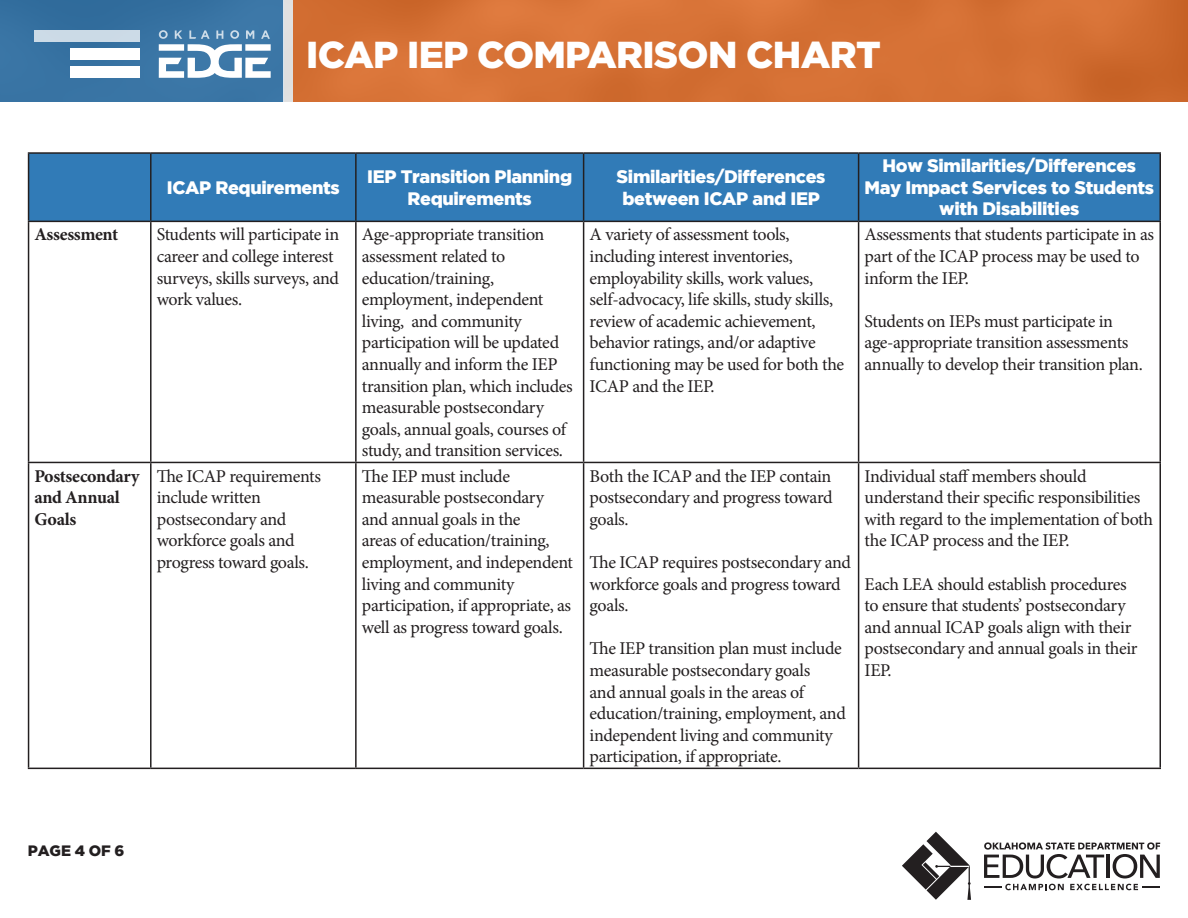
<style>
.page{position:relative;width:1188px;height:918px;background:#fff}
.page>*{position:absolute;margin:0;border:0;box-sizing:border-box;transform-origin:0 0}
.t1{font:900 37.5px "Gotham";letter-spacing:-.02em;color:#fff}
.t2{font:18px/21.6px "Minion Pro";letter-spacing:-.02em;color:#231f20}
.t3{font:900 18px/21.6px "Gotham";letter-spacing:-.02em;color:#fff;text-align:center}
.t4{font:700 18px/21.6px "Minion Pro";letter-spacing:-.02em;color:#231f20}
.t5{font:900 15px "Gotham";letter-spacing:-.005em;color:#231f20}
</style>
<div class="page">
<div style="left:293px;top:0;width:895px;height:102px;background:#d67135"></div>
<div style="left:0;top:0;width:283px;height:102px;background:#3874a4"></div>
<div style="left:283px;top:0;width:10px;height:102px;background:#e0e0e0"></div>
<div style="left:34px;top:30px;width:105px;height:11px;background:#cbdae6"></div>
<div style="left:70px;top:48px;width:69px;height:12px;background:#fff"></div>
<div style="left:70px;top:67px;width:69px;height:11px;background:#fff"></div>
<svg style="left:159px;top:30px;width:112px;height:48px"></svg>
<svg style="left:984px;top:842px;width:176px;height:36px"></svg>
<svg style="left:1070px;top:884px;width:90px;height:6px"></svg>
<svg style="left:984px;top:884px;width:80px;height:6px"></svg>
<svg style="left:902px;top:832px;width:69px;height:68px"></svg>
<div style="left:29px;top:154px;width:1131px;height:67px;background:#317bb7"></div>
<hr style="left:28px;top:152px;width:123px;height:2px;background:#231f20">
<hr style="left:28px;top:154px;width:1px;height:67px;background:#231f20">
<hr style="left:151px;top:152px;width:205px;height:2px;background:#231f20">
<hr style="left:150px;top:154px;width:2px;height:67px;background:#231f20">
<hr style="left:356px;top:152px;width:228px;height:2px;background:#231f20">
<hr style="left:355px;top:154px;width:2px;height:67px;background:#231f20">
<hr style="left:584px;top:152px;width:275px;height:2px;background:#231f20">
<hr style="left:583px;top:154px;width:1px;height:67px;background:#231f20">
<hr style="left:859px;top:152px;width:302px;height:2px;background:#231f20">
<hr style="left:858px;top:154px;width:1px;height:67px;background:#231f20">
<hr style="left:1160px;top:154px;width:1px;height:67px;background:#231f20">
<hr style="left:28px;top:221px;width:123px;height:1px;background:#231f20">
<hr style="left:28px;top:222px;width:1px;height:240px;background:#231f20">
<hr style="left:151px;top:221px;width:205px;height:1px;background:#231f20">
<hr style="left:150px;top:222px;width:2px;height:240px;background:#231f20">
<hr style="left:356px;top:221px;width:228px;height:1px;background:#231f20">
<hr style="left:355px;top:222px;width:2px;height:240px;background:#231f20">
<hr style="left:584px;top:221px;width:275px;height:1px;background:#231f20">
<hr style="left:583px;top:222px;width:1px;height:240px;background:#231f20">
<hr style="left:859px;top:221px;width:302px;height:1px;background:#231f20">
<hr style="left:858px;top:222px;width:1px;height:240px;background:#231f20">
<hr style="left:1160px;top:222px;width:1px;height:240px;background:#231f20">
<hr style="left:28px;top:462px;width:123px;height:1px;background:#231f20">
<hr style="left:28px;top:463px;width:1px;height:305px;background:#231f20">
<hr style="left:151px;top:462px;width:205px;height:1px;background:#231f20">
<hr style="left:150px;top:463px;width:2px;height:305px;background:#231f20">
<hr style="left:356px;top:462px;width:228px;height:1px;background:#231f20">
<hr style="left:355px;top:463px;width:2px;height:305px;background:#231f20">
<hr style="left:584px;top:462px;width:275px;height:1px;background:#231f20">
<hr style="left:583px;top:463px;width:1px;height:305px;background:#231f20">
<hr style="left:859px;top:462px;width:302px;height:1px;background:#231f20">
<hr style="left:858px;top:463px;width:1px;height:305px;background:#231f20">
<hr style="left:1160px;top:463px;width:1px;height:305px;background:#231f20">
<hr style="left:28px;top:768px;width:123px;height:1px;background:#231f20">
<hr style="left:151px;top:768px;width:205px;height:1px;background:#231f20">
<hr style="left:356px;top:768px;width:228px;height:1px;background:#231f20">
<hr style="left:584px;top:768px;width:275px;height:1px;background:#231f20">
<hr style="left:859px;top:768px;width:302px;height:1px;background:#231f20">
<h1 class="t1" style="left:306px;top:33px;width:576px">ICAP IEP COMPARISON CHART</h1>
<p class="t3" style="left:167px;top:176px;width:174px">ICAP Requirements</p>
<p class="t3" style="left:367px;top:165px;width:206px">IEP Transition Planning<br>Requirements</p>
<p class="t3" style="left:617px;top:165px;width:210px">Similarities/Differences between ICAP and IEP</p>
<p class="t3" style="left:865px;top:155px;width:291px">How Similarities/Differences<br>May Impact Services to Students with Disabilities</p>
<p class="t4" style="left:35px;top:224px;width:85px">Assessment</p>
<p class="t2" style="left:157px;top:224px;width:184px">Students will participate in career and college interest surveys, skills surveys, and work values.</p>
<p class="t2" style="left:362px;top:224px;width:212px">Age-appropriate transition assessment related to education/training, employment, independent living, and community participation will be updated annually and inform the IEP transition plan, which includes measurable postsecondary goals, annual goals, courses of study, and transition services.</p>
<p class="t2" style="left:590px;top:224px;width:256px">A variety of assessment tools, including interest inventories, employability skills, work values, self-advocacy, life skills, study skills, review of academic achievement, behavior ratings, and/or adaptive functioning may be used for both the ICAP and the IEP.</p>
<p class="t2" style="left:865px;top:224px;width:291px">Assessments that students participate in as part of the ICAP process may be used to inform the IEP.</p>
<p class="t2" style="left:865px;top:310px;width:280px">Students on IEPs must participate in age-appropriate transition assessments annually to develop their transition plan.</p>
<p class="t4" style="left:35px;top:465px;width:106px">Postsecondary and Annual<br>Goals</p>
<p class="t2" style="left:157px;top:465px;width:166px">The ICAP requirements include written postsecondary and workforce goals and progress toward goals.</p>
<p class="t2" style="left:362px;top:465px;width:213px">The IEP must include measurable postsecondary and annual goals in the<br>areas of education/training, employment, and independent living and community participation, if appropriate, as well as progress toward goals.</p>
<p class="t2" style="left:590px;top:465px;width:244px;text-align:justify">Both the ICAP and the IEP contain postsecondary and progress toward goals.</p>
<p class="t2" style="left:590px;top:551px;width:263px">The ICAP requires postsecondary and workforce goals and progress toward goals.</p>
<p class="t2" style="left:590px;top:638px;width:258px">The IEP transition plan must include measurable postsecondary goals<br>and annual goals in the areas of education/training, employment, and independent living and community participation, if appropriate.</p>
<p class="t2" style="left:865px;top:465px;width:290px">Individual staff members should understand their specific responsibilities with regard to the implementation of both the ICAP process and the IEP.</p>
<p class="t2" style="left:865px;top:573px;width:275px">Each LEA should establish procedures to ensure that students’ postsecondary and annual ICAP goals align with their postsecondary and annual goals in their<br>IEP.</p>
<p class="t5" style="left:28px;top:842px;width:98px">PAGE 4 OF 6</p>
</div>
